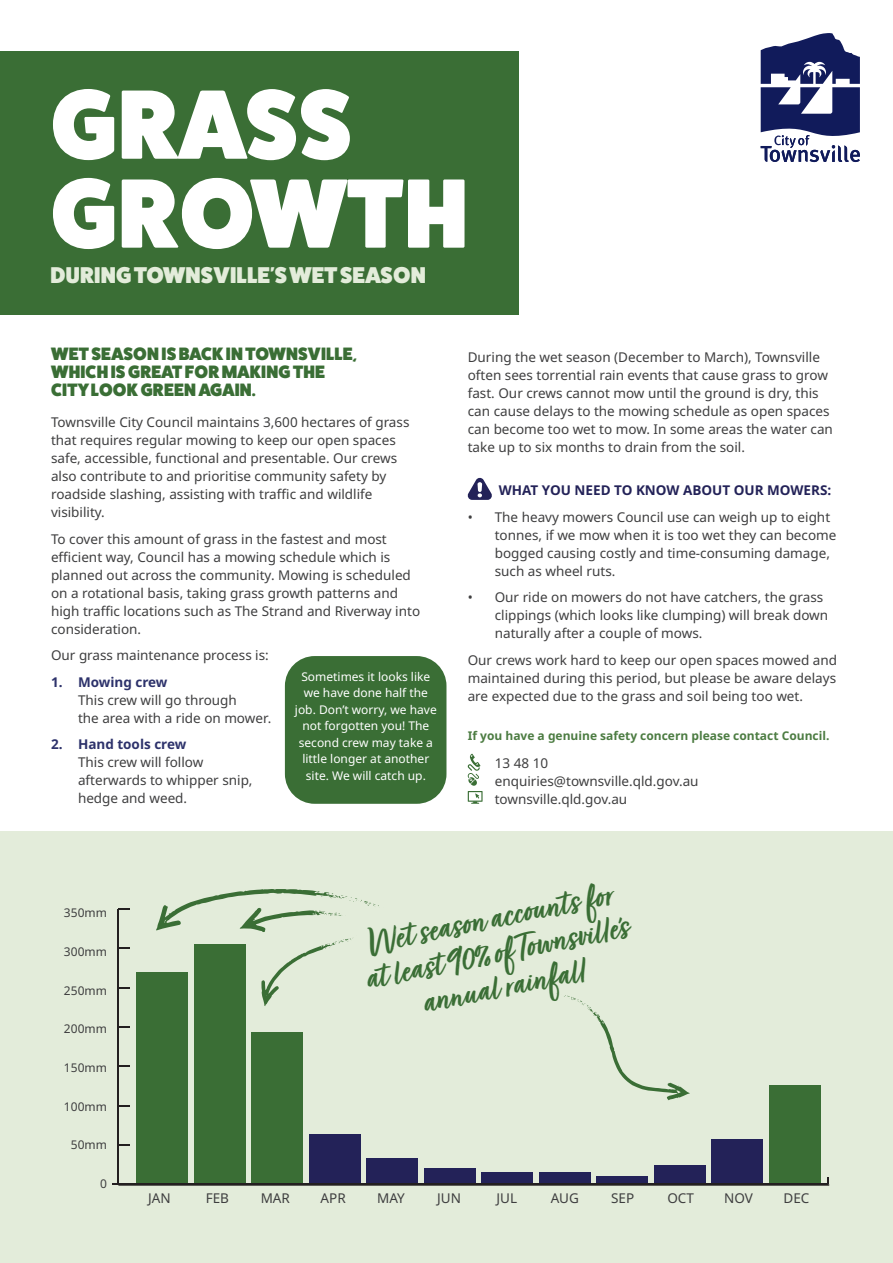
<style>
.page{position:relative;width:893px;height:1263px;background:#fff}
.page>*{position:absolute;margin:0;border:0;box-sizing:border-box;transform-origin:0 0}
.t1{font:800 98.85px/88.9px "Fat Frank";letter-spacing:.01em;color:#fff}
.t2{font:39px/34.5px "Turbinado Bold Pro";color:#3a6e35;text-align:center}
.t3{font:800 22.95px "Fat Frank";letter-spacing:.01em;color:#e3ecda}
.t4{font:800 18px/18px "Fat Frank";letter-spacing:.01em;color:#3a6e35}
.t5{font:13.5px/18px "Noto Sans";color:#3e3e3f}
.t6{font:700 13.5px "Noto Sans";color:#232258}
.t7{font:700 13.5px "Noto Sans";color:#2d326b}
.t8{font:12px/16.5px "Noto Sans";color:#fff;text-align:center}
.t9{font:700 12px "Noto Sans";color:#4c7c42}
.t10{font:12px "Noto Sans";color:#3e3e3f}
</style>
<div class="page">
<svg style="left:467px;top:477px;width:25px;height:23px"></svg>
<div style="left:0;top:51px;width:519px;height:264px;background:#3a6e35"></div>
<svg style="left:468px;top:754px;width:15px;height:50px"></svg>
<div style="left:0;top:831px;width:893px;height:432px;background:#e3ecda"></div>
<div style="left:769px;top:1086px;width:52px;height:98px;background:#3a6e35"></div>
<div style="left:711px;top:1139px;width:52px;height:45px;background:#232258"></div>
<div style="left:654px;top:1165px;width:52px;height:19px;background:#232258"></div>
<div style="left:596px;top:1176px;width:52px;height:8px;background:#232258"></div>
<div style="left:539px;top:1172px;width:52px;height:12px;background:#232258"></div>
<div style="left:481px;top:1172px;width:52px;height:12px;background:#232258"></div>
<div style="left:424px;top:1168px;width:52px;height:16px;background:#232258"></div>
<div style="left:366px;top:1158px;width:52px;height:26px;background:#232258"></div>
<div style="left:309px;top:1134px;width:52px;height:50px;background:#232258"></div>
<div style="left:252px;top:1032px;width:51px;height:152px;background:#3a6e35"></div>
<div style="left:194px;top:945px;width:52px;height:239px;background:#3a6e35"></div>
<div style="left:137px;top:972px;width:51px;height:212px;background:#3a6e35"></div>
<hr style="left:112px;top:1183px;width:716px;height:2px;background:#231f20">
<svg style="left:827px;top:1177px;width:2px;height:7px"></svg>
<hr style="left:118px;top:909px;width:1px;height:275px;background:#231f20">
<svg style="left:119px;top:1065px;width:11px;height:2px"></svg>
<svg style="left:119px;top:1026px;width:11px;height:2px"></svg>
<svg style="left:119px;top:947px;width:11px;height:2px"></svg>
<svg style="left:118px;top:908px;width:12px;height:2px"></svg>
<svg style="left:156px;top:889px;width:223px;height:117px"></svg>
<svg style="left:556px;top:993px;width:134px;height:107px"></svg>
<hr style="left:118px;top:1184px;width:711px;height:2px;background:#231f20">
<div style="left:285px;top:656px;width:161px;height:148px;background:#3a6e35;border-radius:30px"></div>
<svg style="left:761px;top:33px;width:99px;height:129px"></svg>
<h1 class="t1" style="left:51px;top:81px;width:419px">GRASS<br>GROWTH</h1>
<h3 class="t3" style="left:51px;top:262px;width:377px">DURING TOWNSVILLE'S WET SEASON</h3>
<h3 class="t4" style="left:51px;top:345px;width:307px">WET SEASON IS BACK IN TOWNSVILLE,<br>WHICH IS GREAT FOR MAKING THE<br>CITY LOOK GREEN AGAIN.</h3>
<p class="t5" style="left:51px;top:414px;width:360px">Townsville City Council maintains 3,600 hectares of grass that requires regular mowing to keep our open spaces safe, accessible, functional and presentable. Our crews also contribute to and prioritise community safety by roadside slashing, assisting with traffic and wildlife visibility.</p>
<p class="t5" style="left:51px;top:530px;width:371px">To cover this amount of grass in the fastest and most efficient way, Council has a mowing schedule which is planned out across the community. Mowing is scheduled on a rotational basis, taking grass growth patterns and high traffic locations such as The Strand and Riverway into consideration.</p>
<p class="t5" style="left:51px;top:647px;width:219px">Our grass maintenance process is:</p>
<p class="t7" style="left:51px;top:672px;width:118px">1. Mowing crew</p>
<p class="t5" style="left:78px;top:691px;width:195px">This crew will go through<br>the area with a ride on mower.</p>
<p class="t7" style="left:51px;top:735px;width:137px">2. Hand tools crew</p>
<p class="t5" style="left:78px;top:754px;width:176px">This crew will follow afterwards to whipper snip, hedge and weed.</p>
<p class="t8" style="left:295px;top:668px;width:143px">Sometimes it looks like we have done half the job. Don’t worry, we have not forgotten you! The second crew may take a little longer at another site. We will catch up.</p>
<p class="t5" style="left:468px;top:348px;width:367px">During the wet season (December to March), Townsville often sees torrential rain events that cause grass to grow fast. Our crews cannot mow until the ground is dry, this can cause delays to the mowing schedule as open spaces can become too wet to mow. In some areas the water can take up to six months to drain from the soil.</p>
<p class="t6" style="left:499px;top:481px;width:334px">WHAT YOU NEED TO KNOW ABOUT OUR MOWERS:</p>
<p class="t5" style="left:495px;top:508px;width:343px;text-indent:-27px">• The heavy mowers Council use can weigh up to eight tonnes, if we mow when it is too wet they can become bogged causing costly and time-consuming damage, such as wheel ruts.</p>
<p class="t5" style="left:495px;top:589px;width:335px;text-indent:-27px">• Our ride on mowers do not have catchers, the grass clippings (which looks like clumping) will break down naturally after a couple of mows.</p>
<p class="t5" style="left:468px;top:651px;width:371px;text-align:justify">Our crews work hard to keep our open spaces mowed and maintained during this period, but please be aware delays are expected due to the grass and soil being too wet.</p>
<p class="t9" style="left:468px;top:727px;width:363px">If you have a genuine safety concern please contact Council.</p>
<p class="t5" style="left:495px;top:754px;width:205px">13 48 10 enquiries@townsville.qld.gov.au townsville.qld.gov.au</p>
<p class="t10" style="left:64px;top:905px;width:45px">350mm</p>
<p class="t10" style="left:64px;top:943px;width:45px">300mm</p>
<p class="t10" style="left:64px;top:982px;width:45px">250mm</p>
<p class="t10" style="left:64px;top:1020px;width:45px">200mm</p>
<p class="t10" style="left:64px;top:1059px;width:45px">150mm</p>
<p class="t10" style="left:64px;top:1098px;width:45px">100mm</p>
<p class="t10" style="left:71px;top:1136px;width:38px">50mm</p>
<p class="t10" style="left:100px;top:1175px;width:8px">0</p>
<h2 class="t2" style="left:356px;top:933px;width:279px;rotate:-12deg">Wet season accounts for at least 90% of Townsville’s annual rainfall</h2>
<p class="t5" style="left:148px;top:1190px;width:24px">JAN</p>
<p class="t5" style="left:206px;top:1190px;width:25px">FEB</p>
<p class="t5" style="left:261px;top:1190px;width:31px">MAR</p>
<p class="t5" style="left:321px;top:1190px;width:27px">APR</p>
<p class="t5" style="left:377px;top:1190px;width:29px">MAY</p>
<p class="t5" style="left:437px;top:1190px;width:25px">JUN</p>
<p class="t5" style="left:497px;top:1190px;width:22px">JUL</p>
<p class="t5" style="left:551px;top:1190px;width:30px">AUG</p>
<p class="t5" style="left:611px;top:1190px;width:25px">SEP</p>
<p class="t5" style="left:667px;top:1190px;width:28px">OCT</p>
<p class="t5" style="left:724px;top:1190px;width:30px">NOV</p>
<p class="t5" style="left:783px;top:1190px;width:27px">DEC</p>
</div>
